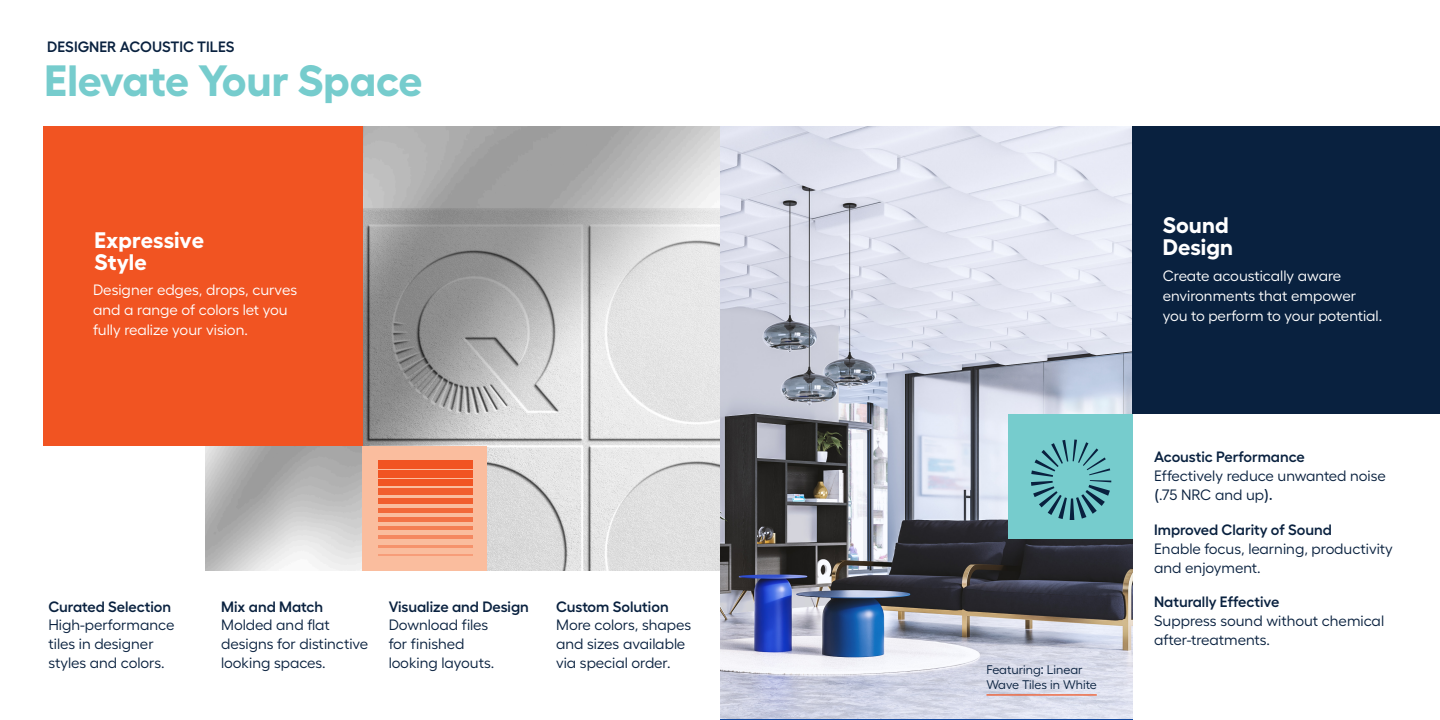
<style>
.page{position:relative;width:1440px;height:720px;background:#fff}
.page>*{position:absolute;margin:0;border:0;box-sizing:border-box;transform-origin:0 0}
.t1{font:700 43.75px "Fellix TRIAL";letter-spacing:-.005em;color:#76cccd}
.t2{font:700 22.5px/22.5px "Fellix TRIAL";color:#fff}
.t3{font:15px/18.8px "Fellix TRIAL";color:#09213f}
.t4{font:15px/20px "Fellix TRIAL";color:#fff}
.t5{font:600 15px "Fellix TRIAL";color:#09213f}
.t6{font:12.5px/15px "Fellix TRIAL";color:#09213f}
.s1{font-family:"Montserrat";font-weight:500}
</style>
<div class="page">
<img style="left:720px;top:126px;width:412px;height:593px">
<img style="left:364px;top:126px;width:356px;height:444px">
<svg style="left:205px;top:126px;width:159px;height:444px;background:#bfbfbf"></svg>
<div style="left:43px;top:126px;width:320px;height:320px;background:#f15422"></div>
<div style="left:1008px;top:414px;width:124px;height:124px;background:#76cccd"></div>
<svg style="left:1031px;top:440px;width:80px;height:80px"></svg>
<div style="left:1132px;top:126px;width:308px;height:288px;background:#09213f"></div>
<div style="left:363px;top:446px;width:124px;height:124px;background:#fabd9e"></div>
<div style="left:378px;top:461px;width:95px;height:8px;background:#f15422"></div>
<div style="left:378px;top:470px;width:95px;height:7px;background:#f15422"></div>
<div style="left:378px;top:479px;width:95px;height:7px;background:#f15422"></div>
<div style="left:378px;top:489px;width:95px;height:6px;background:#f15e2e"></div>
<div style="left:378px;top:498px;width:95px;height:6px;background:#f15e2e"></div>
<div style="left:378px;top:508px;width:95px;height:5px;background:#f2693a"></div>
<hr style="left:378px;top:517px;width:95px;height:4px;background:#f37347">
<hr style="left:378px;top:526px;width:95px;height:4px;background:#f47e53">
<hr style="left:378px;top:536px;width:95px;height:3px;background:#f15422">
<hr style="left:378px;top:545px;width:95px;height:3px;background:#f15422">
<hr style="left:378px;top:554px;width:95px;height:2px;background:#f15422">
<hr style="left:987px;top:694px;width:110px;height:2px;background:#f15422">
<p class="t5" style="left:47px;top:41px;width:189px">DESIGNER ACOUSTIC TILES</p>
<p class="t1" style="left:45px;top:62px;width:379px">Elevate Your Space</p>
<p class="t2" style="left:95px;top:230px;width:111px">Expressive<br>Style</p>
<p class="t4" style="left:93px;top:280px;width:205px">Designer edges, drops, curves</p>
<p class="t4" style="left:93px;top:300px;width:196px">and a range of colors let you</p>
<p class="t4" style="left:93px;top:320px;width:156px">fully realize your vision.</p>
<p class="t5" style="left:48px;top:600px;width:124px">Curated Selection</p>
<p class="t3" style="left:48px;top:617px;width:128px">High-performance tiles in designer styles and colors.</p>
<p class="t5" style="left:221px;top:600px;width:103px">Mix and Match</p>
<p class="t3" style="left:221px;top:617px;width:149px">Molded and flat designs for distinctive looking spaces.</p>
<p class="t5" style="left:389px;top:600px;width:142px">Visualize and Design</p>
<p class="t3" style="left:389px;top:617px;width:101px">Download files for finished</p>
<p class="t3" style="left:389px;top:654px;width:107px">looking layouts.</p>
<p class="t5" style="left:556px;top:600px;width:114px">Custom Solution</p>
<p class="t3" style="left:556px;top:617px;width:137px">More colors, shapes and sizes available via special order.</p>
<p class="t6" style="left:987px;top:663px;width:112px">Featuring<span class="s1">:</span> Linear<br>Wave Tiles in White</p>
<p class="t2" style="left:1163px;top:215px;width:72px">Sound<br>Design</p>
<p class="t4" style="left:1163px;top:267px;width:221px">Create acoustically aware environments that empower you to perform to your potential.</p>
<p class="t5" style="left:1154px;top:450px;width:152px">Acoustic Performance</p>
<p class="t3" style="left:1154px;top:467px;width:233px">Effectively reduce unwanted noise <span class="s1">(</span>.75 NRC and up<span class="s1">).</span></p>
<p class="t5" style="left:1154px;top:523px;width:180px">Improved Clarity of Sound</p>
<p class="t3" style="left:1154px;top:540px;width:240px">Enable focus, learning, productivity and enjoyment.</p>
<p class="t5" style="left:1154px;top:595px;width:127px">Naturally Effective</p>
<p class="t3" style="left:1154px;top:612px;width:232px">Suppress sound without chemical after-treatments.</p>
</div>
